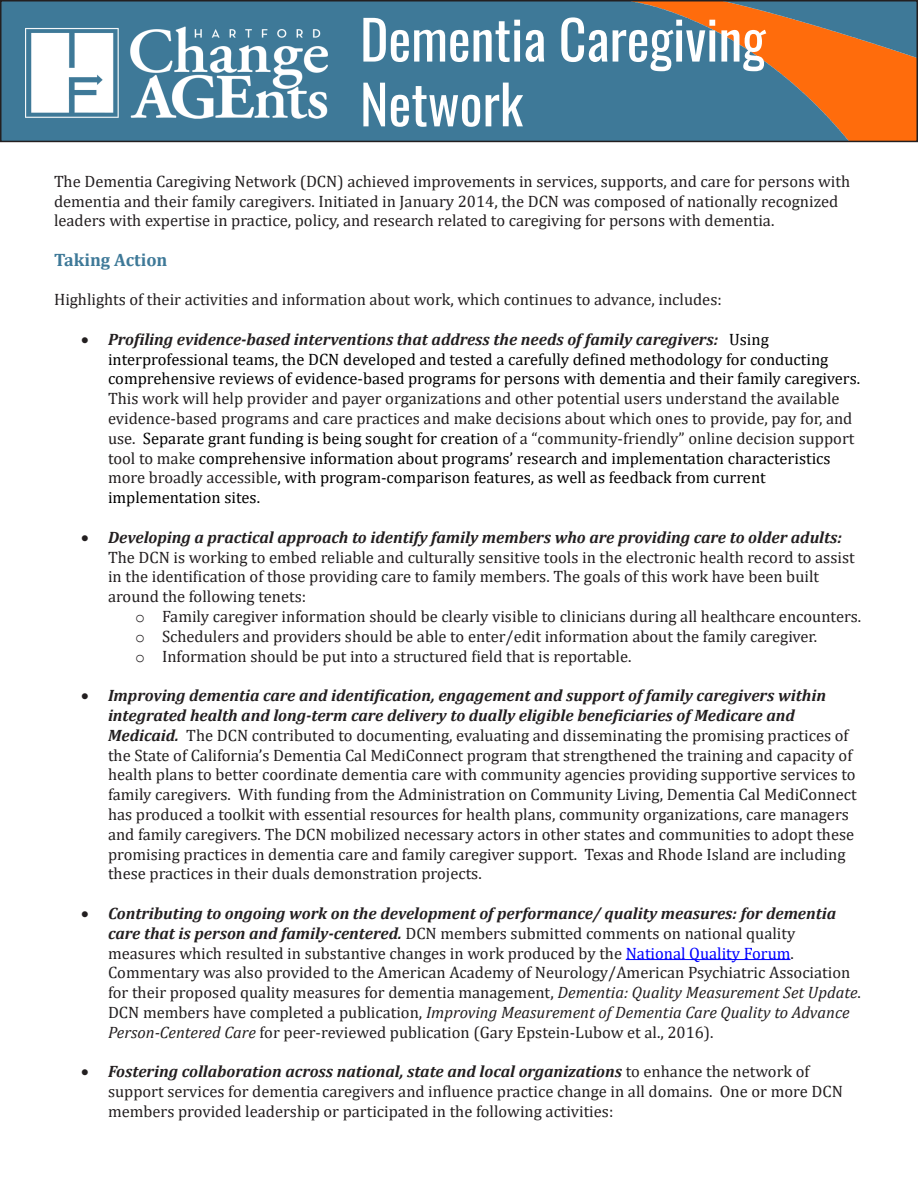
<style>
.page{position:relative;width:918px;height:1188px;background:#fff}
.page>*{position:absolute;margin:0;border:0;box-sizing:border-box;transform-origin:0 0}
.t1{font:54px/64.8px "Oswald";color:#fff}
.t2{font:700 18px "Cambria";color:#3e7998}
.t3{font:16.5px/19.8px "Cambria";color:#231f20}
.t4{font:16.5px/19.8px "Cambria";color:#000}
.s1{color:#231f20}
.s2{font-weight:700;font-style:italic;color:#231f20}
.s3{font-weight:700;font-style:italic}
.s4{font-family:"Courier New"}
.s5{color:#00f}
.s6{font-style:italic}
</style>
<div class="page">
<div style="left:1px;top:1px;width:916px;height:140px;background:#3e7998"></div>
<img style="left:640px;top:3px;width:275px;height:136px">
<div style="left:0;top:0;width:918px;height:142px;border:2px solid #231f20"></div>
<img style="left:25px;top:0;width:303px;height:143px">
<hr style="left:626px;top:959px;width:165px;height:1px;background:#00f">
<p class="t1" style="left:360px;top:7px;width:407px">Dementia Caregiving<br>Network</p>
<p class="t3" style="left:54px;top:171px;width:798px">The Dementia Caregiving Network (DCN) achieved improvements in services, supports, and care for persons with dementia and their family caregivers. Initiated in January 2014, the DCN was composed of nationally recognized leaders with expertise in practice, policy, and research related to caregiving for persons with dementia.</p>
<p class="t2" style="left:54px;top:247px;width:115px">Taking Action</p>
<p class="t3" style="left:54px;top:290px;width:669px">Highlights of their activities and information about work, which continues to advance, includes:</p>
<p class="t4" style="left:108px;top:329px;width:754px;text-indent:-27px"><span class="s1">•</span> <span class="s2">Profiling evidence-based interventions that address the needs of family caregivers:</span> Using interprofessional teams, the DCN developed and tested a carefully defined methodology for conducting comprehensive reviews of evidence-based programs for persons with dementia and their family caregivers.<br><span class="s1">This work will help provider and payer organizations and other potential users understand the available evidence-based programs and care practices and make decisions about which ones to provide, pay for, and use.</span> Separate grant funding is being sought for creation <span class="s1">of a “community-friendly” online decision support tool to make</span> comprehensive information about programs’ research and implementation characteristics <span class="s1">more broadly accessible</span>, with program-comparison features, as well as feedback from current implementation sites.</p>
<p class="t3" style="left:108px;top:527px;width:748px;text-indent:-27px">• <span class="s3">Developing a practical approach to identify family members who are providing care to older adults:<br></span>The DCN is working to embed reliable and culturally sensitive tools in the electronic health record to assist in the identification of those providing care to family members. The goals of this work have been built around the following tenets:</p>
<p class="t3" style="left:135px;top:606px;width:728px"><span class="s4">o</span> Family caregiver information should be clearly visible to clinicians during all healthcare encounters.</p>
<p class="t3" style="left:135px;top:626px;width:684px"><span class="s4">o</span> Schedulers and providers should be able to enter/edit information about the family caregiver.</p>
<p class="t3" style="left:135px;top:646px;width:498px"><span class="s4">o</span> Information should be put into a structured field that is reportable.</p>
<p class="t3" style="left:108px;top:686px;width:750px;text-indent:-27px">• <span class="s3">Improving dementia care and identification, engagement and support of family caregivers within integrated health and long-term care delivery to dually eligible beneficiaries of Medicare and Medicaid.</span> The DCN contributed to documenting, evaluating and disseminating the promising practices of the State of California’s Dementia Cal MediConnect program that strengthened the training and capacity of health plans to better coordinate dementia care with community agencies providing supportive services to family caregivers. With funding from the Administration on Community Living, Dementia Cal MediConnect has produced a toolkit with essential resources for health plans, community organizations, care managers and family caregivers. The DCN mobilized necessary actors in other states and communities to adopt these promising practices in dementia care and family caregiver support. Texas and Rhode Island are including these practices in their duals demonstration projects.</p>
<p class="t3" style="left:108px;top:903px;width:754px;text-indent:-27px">• <span class="s3">Contributing to ongoing work on the development of performance/ quality measures: for dementia care that is person and family-centered.</span> DCN members submitted comments on national quality measures which resulted in substantive changes in work produced by the <span class="s5">National Quality Forum</span>.<br>Commentary was also provided to the American Academy of Neurology/American Psychiatric Association for their proposed quality measures for dementia management, <span class="s6">Dementia: Quality Measurement Set Update</span>.<br>DCN members have completed a publication, <span class="s6">Improving Measurement of Dementia Care Quality to Advance Person-Centered Care</span> for peer-reviewed publication (Gary Epstein-Lubow et al., 2016).</p>
<p class="t3" style="left:108px;top:1062px;width:736px;text-indent:-27px">• <span class="s3">Fostering collaboration across national, state and local organizations</span> to enhance the network of support services for dementia caregivers and influence practice change in all domains. One or more DCN members provided leadership or participated in the following activities:</p>
</div>
